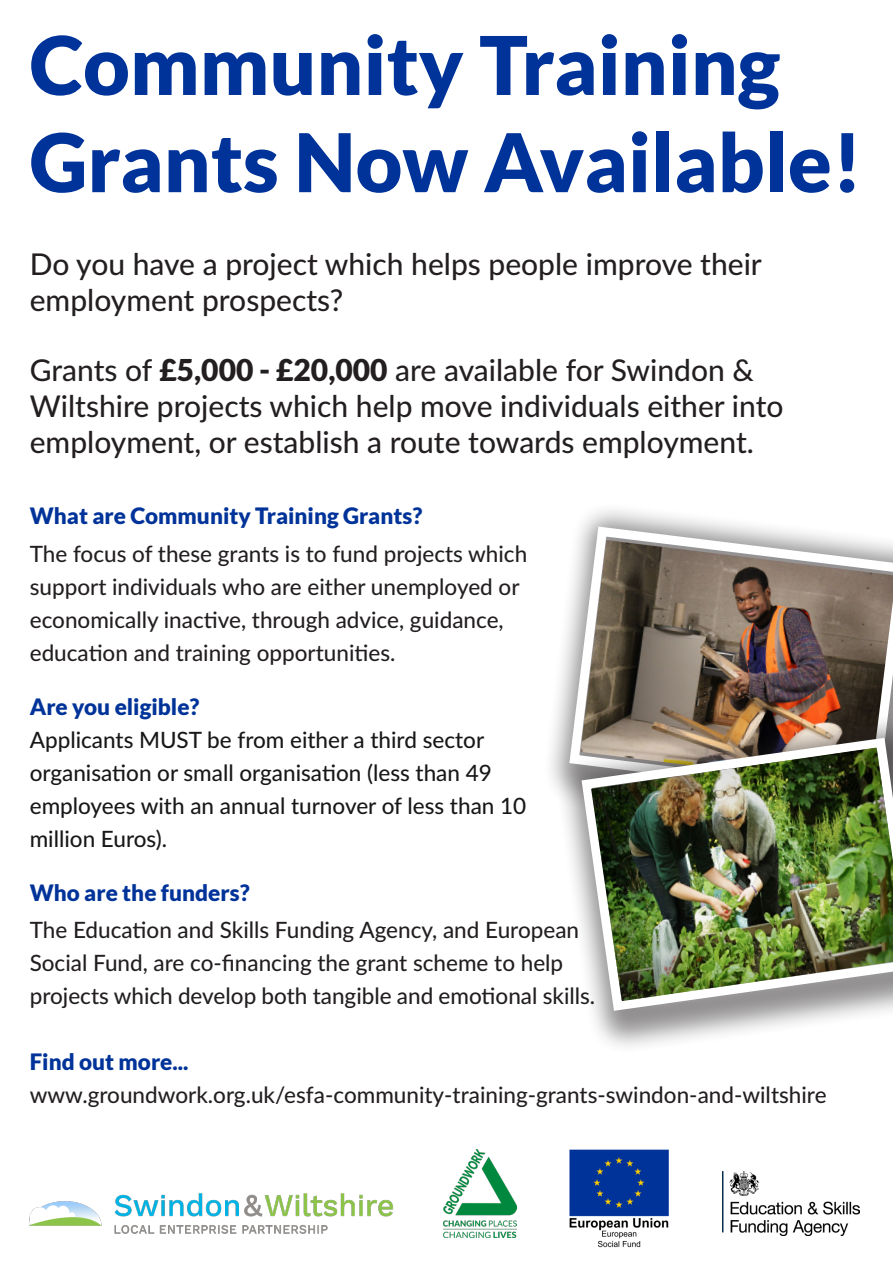
<style>
.page{position:relative;width:893px;height:1263px;background:#fff}
.page>*{position:absolute;margin:0;border:0;box-sizing:border-box;transform-origin:0 0}
.Normal_Body_Text_Gro{font:900 81px/97.2px "Lato";color:#039}
.Normal_Body_Text_Gro-2{font:500 30px/36px "Lato";color:#231f20}
.Normal_Body_Text_Gro-3{font:500 22.5px/33px "Lato";color:#231f20}
.Normal_Body_Text_Gro-4{font:500 22.5px/33px "Lato";color:#181719}
.Normal_Body_Text_Gro-5{font:900 22.5px "Lato";color:#039}
.s1{font-weight:900}
</style>
<div class="page">
<div style="left:543px;top:502px;width:350px;height:344px;background:#231f20;opacity:.5"></div>
<img style="left:564px;top:521px;width:329px;height:192px">
<div style="left:555px;top:713px;width:338px;height:342px;background:#231f20;opacity:.5"></div>
<svg style="left:576px;top:733px;width:317px;height:283px"></svg>
<img style="left:591px;top:747px;width:302px;height:254px">
<img style="left:30px;top:1193px;width:364px;height:40px">
<img style="left:722px;top:1171px;width:138px;height:65px">
<img style="left:569px;top:1149px;width:100px;height:99px">
<img style="left:443px;top:1149px;width:74px;height:88px">
<p class="Normal_Body_Text_Gro" style="left:30px;top:15px;width:834px">Community Training<br>Grants Now Available!</p>
<p class="Normal_Body_Text_Gro-2" style="left:30px;top:245px;width:734px">Do you have a project which helps people improve their employment prospects?</p>
<p class="Normal_Body_Text_Gro-2" style="left:30px;top:351px;width:755px">Grants of <span class="s1">£5,000 - £20,000</span> are available for Swindon &amp;<br>Wiltshire projects which help move individuals either into employment, or establish a route towards employment.</p>
<p class="Normal_Body_Text_Gro-5" style="left:30px;top:503px;width:394px">What are Community Training Grants?</p>
<p class="Normal_Body_Text_Gro-3" style="left:30px;top:536px;width:499px">The focus of these grants is to fund projects which support individuals who are either unemployed or economically inactive, through advice, guidance, education and training opportunities.</p>
<p class="Normal_Body_Text_Gro-5" style="left:30px;top:693px;width:171px">Are you eligible?</p>
<p class="Normal_Body_Text_Gro-4" style="left:30px;top:722px;width:498px">Applicants MUST be from either a third sector organisation or small organisation (less than 49 employees with an annual turnover of less than 10 million Euros).</p>
<p class="Normal_Body_Text_Gro-5" style="left:30px;top:880px;width:221px">Who are the funders?</p>
<p class="Normal_Body_Text_Gro-3" style="left:30px;top:913px;width:567px">The Education and Skills Funding Agency, and European<br>Social Fund, are co-financing the grant scheme to help projects which develop both tangible and emotional skills.</p>
<p class="Normal_Body_Text_Gro-5" style="left:30px;top:1049px;width:160px">Find out more...</p>
<p class="Normal_Body_Text_Gro-3" style="left:30px;top:1078px;width:798px">www.groundwork.org.uk/esfa-community-training-grants-swindon-and-wiltshire</p>
</div>
